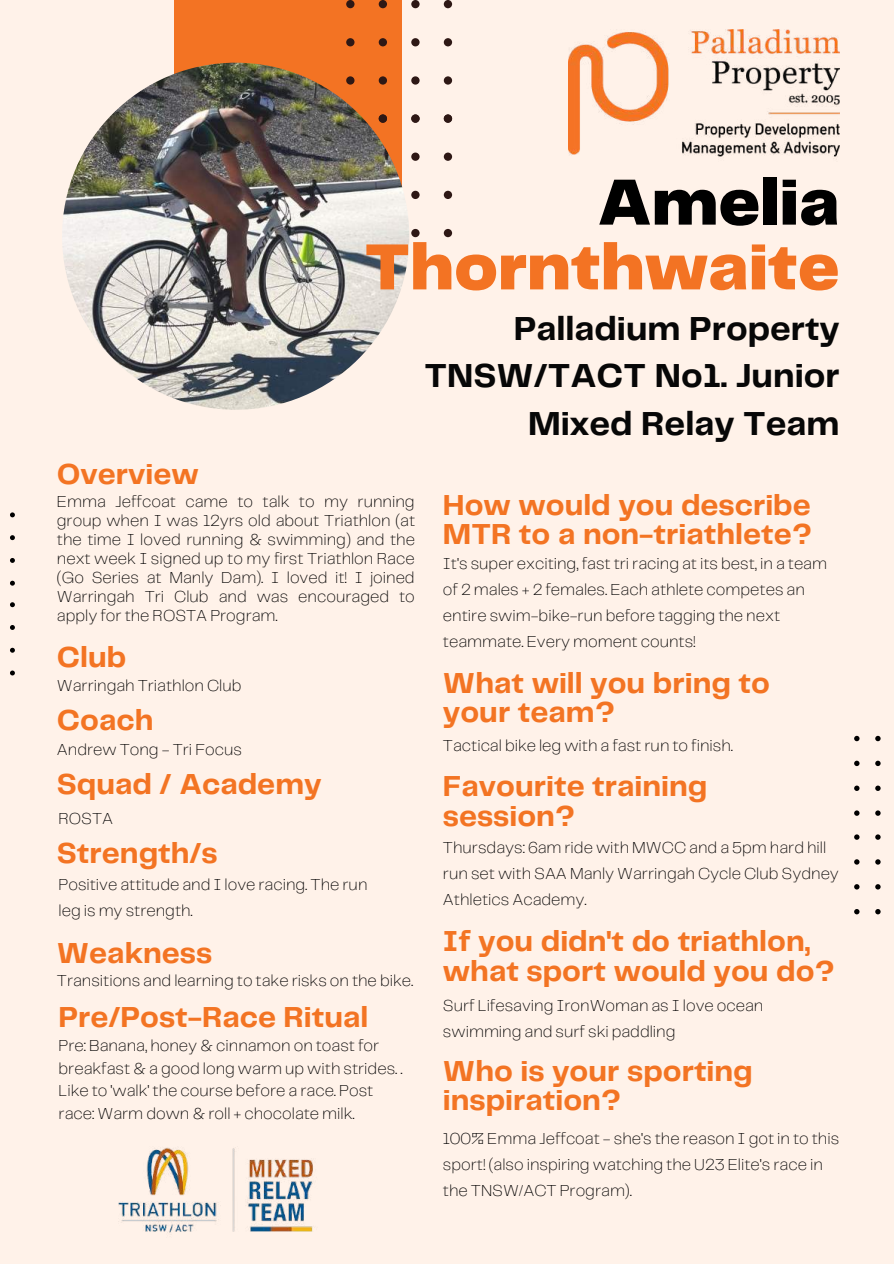
<style>
.page{position:relative;width:894px;height:1264px;background:#fff}
.page>*{position:absolute;margin:0;border:0;box-sizing:border-box;transform-origin:0 0}
.t1{font:900 67.5px "Telegraf";color:#f37323}
.t2{font:900 67.5px "Telegraf";color:#000}
.t3{font:700 34.5px/47.2px "Telegraf";color:#070707;text-align:right}
.t4{font:700 30px/29.2px "Telegraf";color:#f37423}
.t5{font:200 16.5px/26px "Telegraf";color:#000}
</style>
<div class="page">
<div style="left:0;top:0;width:893px;height:1263px;background:#fff2e9"></div>
<div style="left:174px;top:0;width:227px;height:275px;background:#f37323"></div>
<svg style="left:10px;top:512px;width:5px;height:73px"></svg>
<svg style="left:854px;top:735px;width:27px;height:80px"></svg>
<svg style="left:346px;top:0;width:106px;height:237px"></svg>
<svg style="left:10px;top:602px;width:5px;height:73px"></svg>
<svg style="left:854px;top:834px;width:27px;height:80px"></svg>
<img style="left:62px;top:63px;width:347px;height:347px;border-radius:50%">
<img style="left:568px;top:29px;width:271px;height:130px">
<img style="left:118px;top:1147px;width:195px;height:86px">
<h3 class="t4" style="left:57px;top:461px;width:143px">Overview</h3>
<h1 class="t2" style="left:597px;top:173px;width:243px">Amelia</h1>
<h1 class="t1" style="left:364px;top:238px;width:476px">Thornthwaite</h1>
<h2 class="t3" style="left:424px;top:307px;width:416px">Palladium Property<br>TNSW/TACT No1. Junior<br>Mixed Relay Team</h2>
<p class="t5" style="left:57px;top:492px;width:359px;line-height:19.2px;text-align:justify">Emma Jeffcoat came to talk to my running group when I was 12yrs old about Triathlon (at the time I loved running &amp; swimming) and the next week I signed up to my first Triathlon Race (Go Series at Manly Dam). I loved it! I joined Warringah Tri Club and was encouraged to apply for the ROSTA Program.</p>
<h3 class="t4" style="left:57px;top:644px;width:71px">Club</h3>
<p class="t5" style="left:57px;top:673px;width:186px">Warringah Triathlon Club</p>
<h3 class="t4" style="left:57px;top:707px;width:98px">Coach</h3>
<p class="t5" style="left:57px;top:737px;width:187px">Andrew Tong - Tri Focus</p>
<h3 class="t4" style="left:57px;top:771px;width:266px">Squad / Academy</h3>
<p class="t5" style="left:59px;top:806px;width:56px">ROSTA</p>
<h3 class="t4" style="left:57px;top:839px;width:162px">Strength/s</h3>
<p class="t5" style="left:59px;top:872px;width:310px">Positive attitude and I love racing. The run leg is my strength.</p>
<h3 class="t4" style="left:57px;top:940px;width:157px">Weakness</h3>
<p class="t5" style="left:57px;top:968px;width:358px">Transitions and learning to take risks on the bike.</p>
<h3 class="t4" style="left:59px;top:1004px;width:311px">Pre/Post-Race Ritual</h3>
<p class="t5" style="left:59px;top:1035px;width:345px;line-height:22.5px">Pre: Banana, honey &amp; cinnamon on toast for breakfast &amp; a good long warm up with strides. .<br>Like to 'walk' the course before a race. Post race: Warm down &amp; roll + chocolate milk.</p>
<h3 class="t4" style="left:443px;top:492px;width:370px">How would you describe<br>MTR to a non-triathlete?</h3>
<p class="t5" style="left:443px;top:551px;width:385px">It's super exciting, fast tri racing at its best, in a team of 2 males + 2 females. Each athlete competes an entire swim-bike-run before tagging the next teammate. Every moment counts!</p>
<h3 class="t4" style="left:443px;top:670px;width:328px">What will you bring to your team?</h3>
<p class="t5" style="left:443px;top:733px;width:291px">Tactical bike leg with a fast run to finish.</p>
<h3 class="t4" style="left:443px;top:773px;width:266px">Favourite training session?</h3>
<p class="t5" style="left:443px;top:835px;width:397px">Thursdays: 6am ride with MWCC and a 5pm hard hill run set with SAA Manly Warringah Cycle Club Sydney<br>Athletics Academy.</p>
<h3 class="t4" style="left:443px;top:928px;width:393px">If you didn't do triathlon, what sport would you do?</h3>
<p class="t5" style="left:443px;top:993px;width:322px">Surf Lifesaving IronWoman as I love ocean swimming and surf ski paddling</p>
<h3 class="t4" style="left:443px;top:1057px;width:311px">Who is your sporting inspiration?</h3>
<p class="t5" style="left:443px;top:1126px;width:397px">100% Emma Jeffcoat - she's the reason I got in to this sport! (also inspiring watching the U23 Elite's race in the TNSW/ACT Program).</p>
</div>
